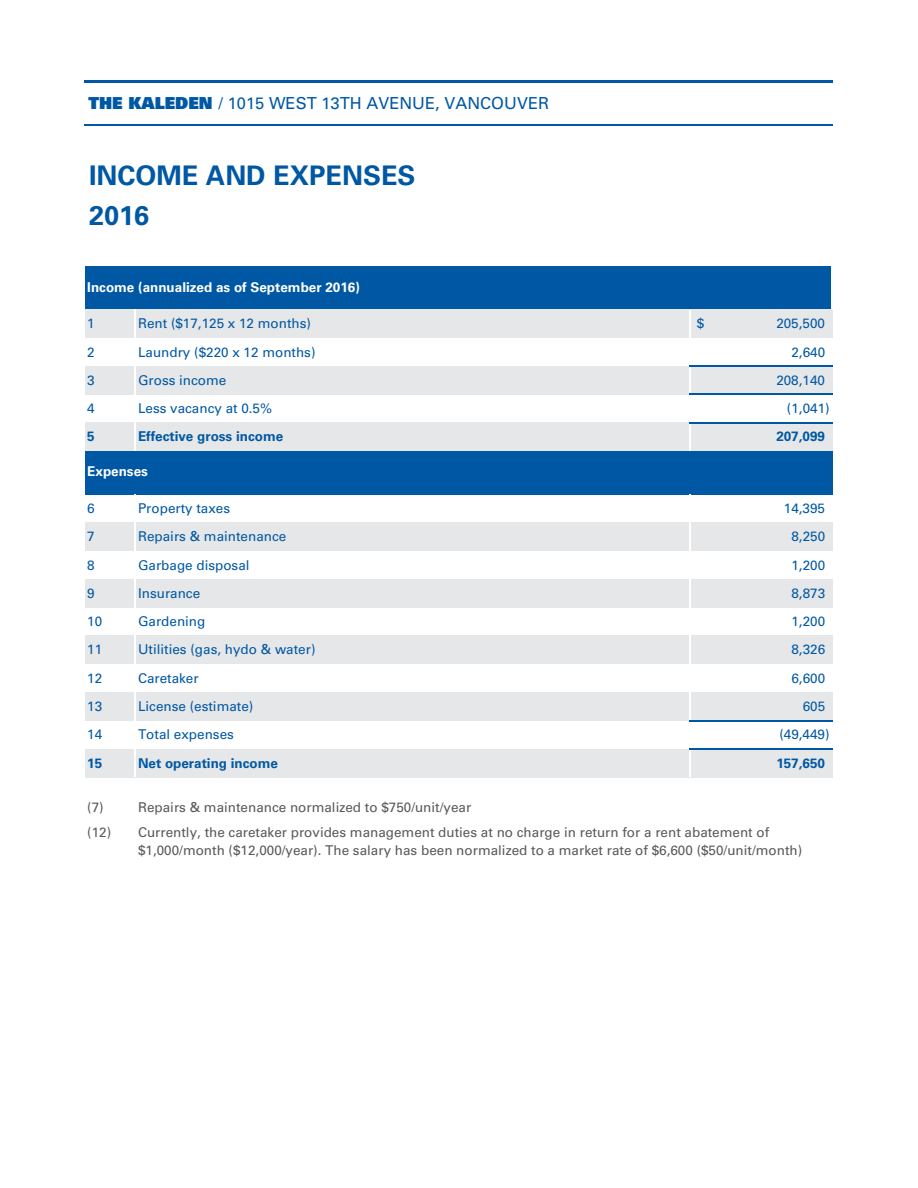
<style>
.page{position:relative;width:918px;height:1188px;background:#fff}
.page>*{position:absolute;margin:0;border:0;box-sizing:border-box;transform-origin:0 0}
.t1{font:700 27px/40.2px "Univers LT Std";color:#0058a4}
.t2{font:16.5px "Univers LT Std";color:#0058a4}
.t3{font:13.5px "Univers LT Std";color:#0058a4}
.t4{font:13.5px/25px "Univers LT Std";color:#595959}
.t5{font:700 13.5px "Univers LT Std";color:#0058a4}
.t6{font:700 13.5px "Univers LT Std";color:#fff}
.s1{font-family:"Univers LT Std X Black"}
</style>
<div class="page">
<div style="left:85px;top:266px;width:748px;height:44px;background:#0058a4"></div>
<div style="left:85px;top:310px;width:748px;height:28px;background:#e6e7e8"></div>
<div style="left:85px;top:366px;width:748px;height:29px;background:#e6e7e8"></div>
<div style="left:85px;top:423px;width:748px;height:28px;background:#e6e7e8"></div>
<div style="left:85px;top:451px;width:748px;height:44px;background:#0058a4"></div>
<div style="left:85px;top:523px;width:748px;height:28px;background:#e6e7e8"></div>
<div style="left:85px;top:579px;width:748px;height:29px;background:#e6e7e8"></div>
<div style="left:85px;top:636px;width:748px;height:28px;background:#e6e7e8"></div>
<div style="left:85px;top:692px;width:748px;height:29px;background:#e6e7e8"></div>
<div style="left:85px;top:749px;width:748px;height:28px;background:#e6e7e8"></div>
<hr style="left:689px;top:310px;width:2px;height:55px;background:#fff">
<hr style="left:689px;top:367px;width:2px;height:27px;background:#fff">
<hr style="left:135px;top:310px;width:1px;height:141px;background:#fff">
<hr style="left:689px;top:423px;width:2px;height:28px;background:#fff">
<hr style="left:689px;top:494px;width:2px;height:226px;background:#fff">
<hr style="left:831px;top:266px;width:3px;height:44px;background:#fff">
<hr style="left:135px;top:494px;width:1px;height:283px;background:#fff">
<hr style="left:689px;top:750px;width:2px;height:27px;background:#fff">
<hr style="left:85px;top:80px;width:748px;height:3px;background:#0058a4">
<hr style="left:85px;top:124px;width:748px;height:2px;background:#0058a4">
<hr style="left:689px;top:365px;width:144px;height:2px;background:#0058a4">
<hr style="left:689px;top:394px;width:144px;height:1px;background:#0058a4">
<hr style="left:689px;top:422px;width:144px;height:1px;background:#0058a4">
<hr style="left:689px;top:720px;width:144px;height:1px;background:#0058a4">
<hr style="left:689px;top:748px;width:144px;height:2px;background:#0058a4">
<p class="t2" style="left:88px;top:96px;width:462px"><span class="s1">THE KALEDEN</span> / 1015 WEST 13TH AVENUE, VANCOUVER</p>
<h1 class="t1" style="left:89px;top:157px;width:328px">INCOME AND EXPENSES<br>2016</h1>
<p class="t6" style="left:87px;top:281px;width:274px">Income (annualized as of September 2016)</p>
<p class="t3" style="left:87px;top:318px;width:9px">1</p>
<p class="t3" style="left:138px;top:318px;width:174px">Rent ($17,125 x 12 months)</p>
<p class="t3" style="left:697px;top:318px;width:9px">$</p>
<p class="t3" style="left:776px;top:318px;width:50px">205,500</p>
<p class="t3" style="left:87px;top:346px;width:9px">2</p>
<p class="t3" style="left:138px;top:346px;width:179px">Laundry ($220 x 12 months)</p>
<p class="t3" style="left:791px;top:346px;width:35px">2,640</p>
<p class="t3" style="left:87px;top:374px;width:9px">3</p>
<p class="t3" style="left:138px;top:374px;width:90px">Gross income</p>
<p class="t3" style="left:776px;top:374px;width:50px">208,140</p>
<p class="t3" style="left:87px;top:403px;width:9px">4</p>
<p class="t3" style="left:138px;top:403px;width:136px">Less vacancy at 0.5%</p>
<p class="t3" style="left:787px;top:403px;width:44px">(1,041)</p>
<p class="t5" style="left:87px;top:431px;width:9px">5</p>
<p class="t5" style="left:138px;top:431px;width:147px">Effective gross income</p>
<p class="t5" style="left:776px;top:431px;width:50px">207,099</p>
<p class="t6" style="left:87px;top:466px;width:62px">Expenses</p>
<p class="t3" style="left:87px;top:503px;width:9px">6</p>
<p class="t3" style="left:138px;top:503px;width:94px">Property taxes</p>
<p class="t3" style="left:784px;top:503px;width:43px">14,395</p>
<p class="t3" style="left:87px;top:531px;width:9px">7</p>
<p class="t3" style="left:138px;top:531px;width:150px">Repairs &amp; maintenance</p>
<p class="t3" style="left:791px;top:531px;width:35px">8,250</p>
<p class="t3" style="left:87px;top:559px;width:9px">8</p>
<p class="t3" style="left:138px;top:559px;width:113px">Garbage disposal</p>
<p class="t3" style="left:791px;top:559px;width:35px">1,200</p>
<p class="t3" style="left:87px;top:587px;width:9px">9</p>
<p class="t3" style="left:138px;top:587px;width:64px">Insurance</p>
<p class="t3" style="left:791px;top:587px;width:35px">8,873</p>
<p class="t3" style="left:87px;top:616px;width:16px">10</p>
<p class="t3" style="left:138px;top:616px;width:69px">Gardening</p>
<p class="t3" style="left:791px;top:616px;width:35px">1,200</p>
<p class="t3" style="left:87px;top:644px;width:16px">11</p>
<p class="t3" style="left:138px;top:644px;width:179px">Utilities (gas, hydo &amp; water)</p>
<p class="t3" style="left:791px;top:644px;width:35px">8,326</p>
<p class="t3" style="left:87px;top:672px;width:16px">12</p>
<p class="t3" style="left:138px;top:672px;width:62px">Caretaker</p>
<p class="t3" style="left:791px;top:672px;width:35px">6,600</p>
<p class="t3" style="left:87px;top:701px;width:16px">13</p>
<p class="t3" style="left:138px;top:701px;width:117px">License (estimate)</p>
<p class="t3" style="left:803px;top:701px;width:24px">605</p>
<p class="t3" style="left:87px;top:729px;width:16px">14</p>
<p class="t3" style="left:138px;top:729px;width:97px">Total expenses</p>
<p class="t3" style="left:779px;top:729px;width:52px">(49,449)</p>
<p class="t5" style="left:87px;top:757px;width:16px">15</p>
<p class="t5" style="left:138px;top:757px;width:142px">Net operating income</p>
<p class="t5" style="left:776px;top:757px;width:50px">157,650</p>
<p class="t4" style="left:87px;top:796px;width:25px">(7) (12)</p>
<p class="t4" style="left:138px;top:796px;width:335px">Repairs &amp; maintenance normalized to $750/unit/year</p>
<p class="t4" style="left:138px;top:825px;width:666px;line-height:17.7px">Currently, the caretaker provides management duties at no charge in return for a rent abatement of $1,000/month ($12,000/year). The salary has been normalized to a market rate of $6,600 ($50/unit/month)</p>
</div>
